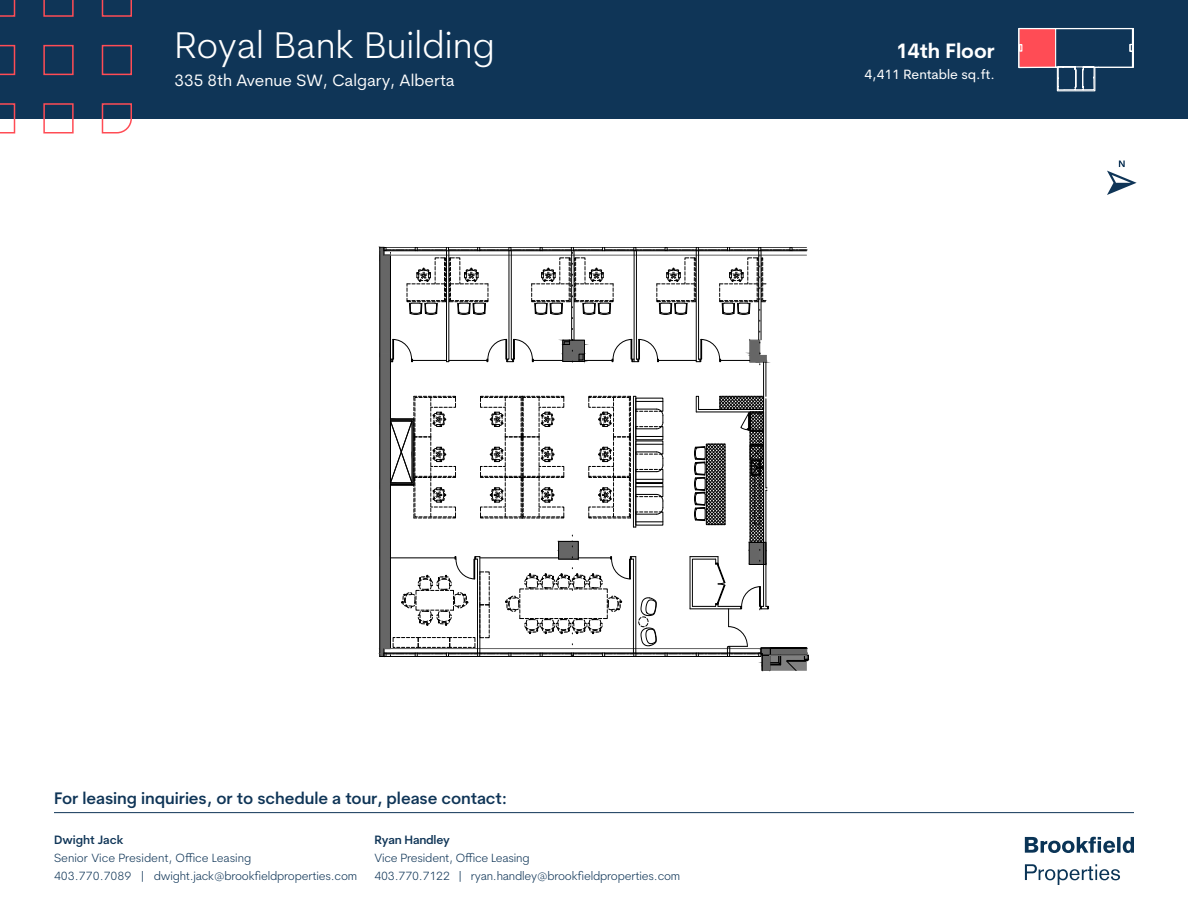
<style>
.page{position:relative;width:1188px;height:918px;background:#fff}
.page>*{position:absolute;margin:0;border:0;box-sizing:border-box;transform-origin:0 0}
.Level_6_Subhead{font:300 37.5px "Cerebri Sans";color:#fff}
.Render_Heading{font:700 20.4px "Cerebri Sans";color:#fff}
.Level_6_Subhead-2{font:600 16.5px "Cerebri Sans";letter-spacing:-.005em;color:#0f3557}
.Level_6_Subhead-3{font:16.5px "Cerebri Sans";color:#fff}
.Render_Heading-2{font:13.35px "Cerebri Sans";color:#fff}
.Body_Copy{font:300 12px/18px "Cerebri Sans";letter-spacing:-.015em;color:#0f3557}
.s1{font-weight:600}
</style>
<div class="page">
<div style="left:0;top:0;width:1188px;height:118px;background:#0f3557"></div>
<svg style="left:1025px;top:837px;width:109px;height:16px"></svg>
<svg style="left:1025px;top:864px;width:95px;height:21px"></svg>
<hr style="left:54px;top:812px;width:1080px;height:1px;background:#0f3557">
<svg style="left:0;top:0;width:133px;height:134px"></svg>
<svg style="left:379px;top:246px;width:430px;height:426px"></svg>
<svg style="left:1107px;top:160px;width:30px;height:35px"></svg>
<svg style="left:1018px;top:27px;width:116px;height:65px"></svg>
<p class="Level_6_Subhead" style="left:175px;top:22px;width:322px">Royal Bank Building</p>
<p class="Level_6_Subhead-3" style="left:175px;top:70px;width:282px">335 8th Avenue SW, Calgary, Alberta</p>
<p class="Render_Heading" style="left:896px;top:38px;width:100px">14th Floor</p>
<p class="Render_Heading-2" style="left:864px;top:67px;width:132px">4,411 Rentable sq.ft.</p>
<p class="Level_6_Subhead-2" style="left:54px;top:788px;width:455px">For leasing inquiries, or to schedule a tour, please contact:</p>
<p class="Body_Copy" style="left:54px;top:831px;width:305px"><span class="s1">Dwight Jack<br></span>Senior Vice President, Office Leasing<br>403.770.7089 | dwight.jack@brookfieldproperties.com</p>
<p class="Body_Copy" style="left:374px;top:831px;width:307px"><span class="s1">Ryan Handley<br></span>Vice President, Office Leasing<br>403.770.7122 | ryan.handley@brookfieldproperties.com</p>
</div>
